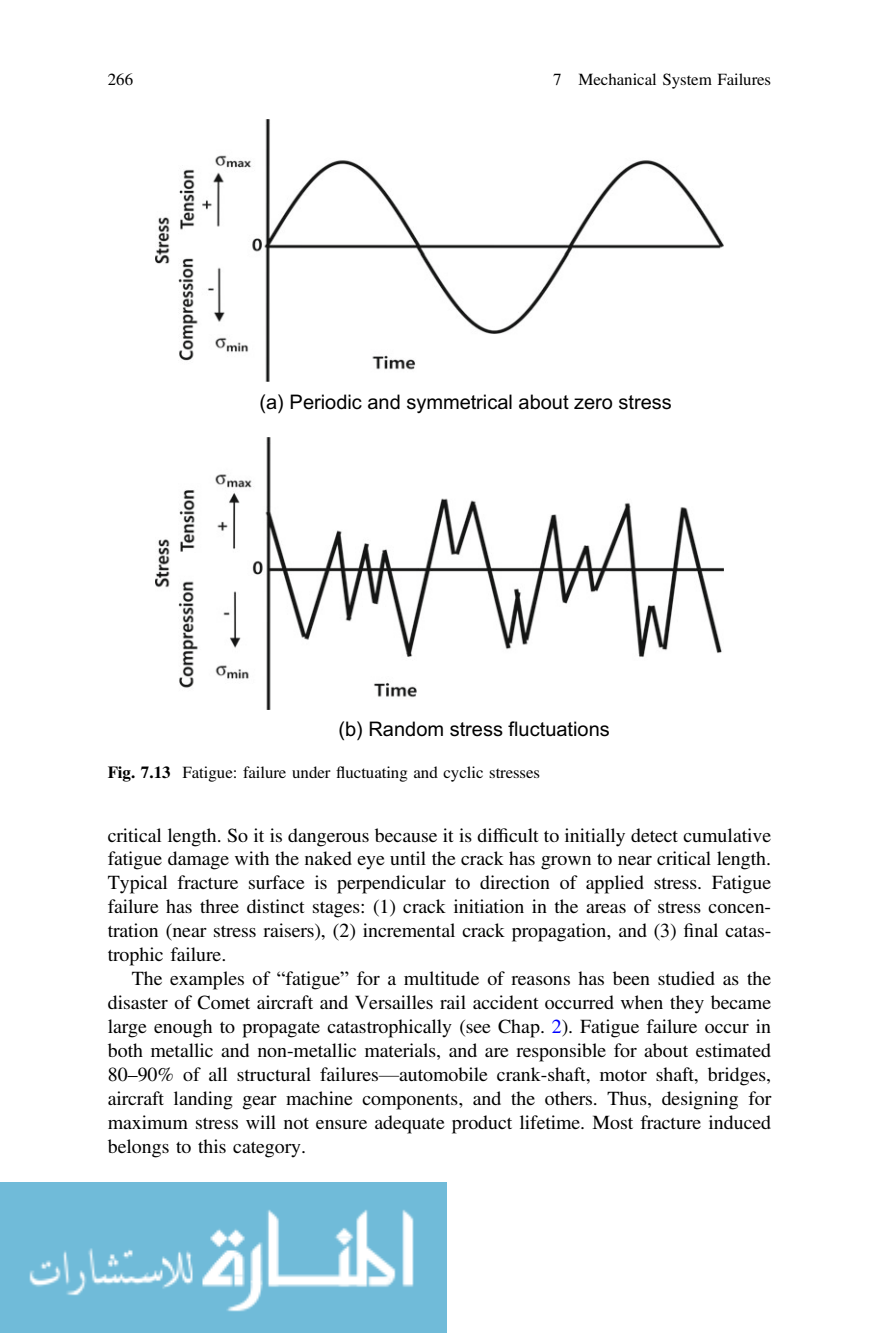
<style>
.page{position:relative;width:879px;height:1333px;background:#fff}
.page>*{position:absolute;margin:0;border:0;box-sizing:border-box;transform-origin:0 0}
.t1{font:20px/24px "Adv TT5 ada 87 cc 6";color:#000;text-align:justify}
.t2{font:20px "Arial MT6";color:#000}
.t3{font:17px "Adv TT5 ada 87 cc 6";color:#000}
.s1{font-family:"Adv T Teeee 58 d 9.B26"}
.s2{font-family:"Adv GTIMES R2"}
.s3{font-family:"Adv TT5 ada 87 cc+fb 2"}
.s4{font-family:"Adv TT3713 a 231"}
.s5{color:#00f}
.s6{font-family:"Adv TT5 ada 87 cc"}
</style>
<div class="page">
<img style="left:0;top:1182px;width:446px;height:150px">
<img style="left:156px;top:119px;width:567px;height:262px">
<img style="left:156px;top:437px;width:567px;height:272px">
<p class="t3" style="left:108px;top:73px;width:27px">266</p>
<p class="t3" style="left:553px;top:73px;width:219px">7 Mechanical System Failures</p>
<p class="t2" style="left:260px;top:394px;width:414px">(a) Periodic and symmetrical about zero stress</p>
<p class="t2" style="left:339px;top:721px;width:273px">(b) Random stress fluctuations</p>
<p class="t3" style="left:108px;top:766px;width:434px"><span class="s1">Fig. 7.13</span> Fatigue: failure under <span class="s2">fl</span>uctuating and cyclic stresses</p>
<p class="t1" style="left:108px;top:824px;width:665px">critical length. So it is dangerous because it is dif<span class="s3">fi</span>cult to initially detect cumulative fatigue damage with the naked eye until the crack has grown to near critical length.<br>Typical fracture surface is perpendicular to direction of applied stress. Fatigue failure has three distinct stages: (1) crack initiation in the areas of stress concen&shy;tration (near stress raisers), (2) incremental crack propagation, and (3) <span class="s3">fi</span>nal catas&shy;trophic failure.</p>
<p class="t1" style="left:108px;top:968px;width:665px;text-indent:24px">The examples of <span class="s4">“</span>fatigue<span class="s4">”</span> for a multitude of reasons has been studied as the disaster of Comet aircraft and Versailles rail accident occurred when they became large enough to propagate catastrophically (see Chap. <span class="s5">2</span>). Fatigue failure occur in both metallic and non-metallic materials, and are responsible for about estimated 80<span class="s6">–</span>90% of all structural failures<span class="s4">—</span>automobile crank-shaft, motor shaft, bridges, aircraft landing gear machine components, and the others. Thus, designing for maximum stress will not ensure adequate product lifetime. Most fracture induced belongs to this category.</p>
</div>
